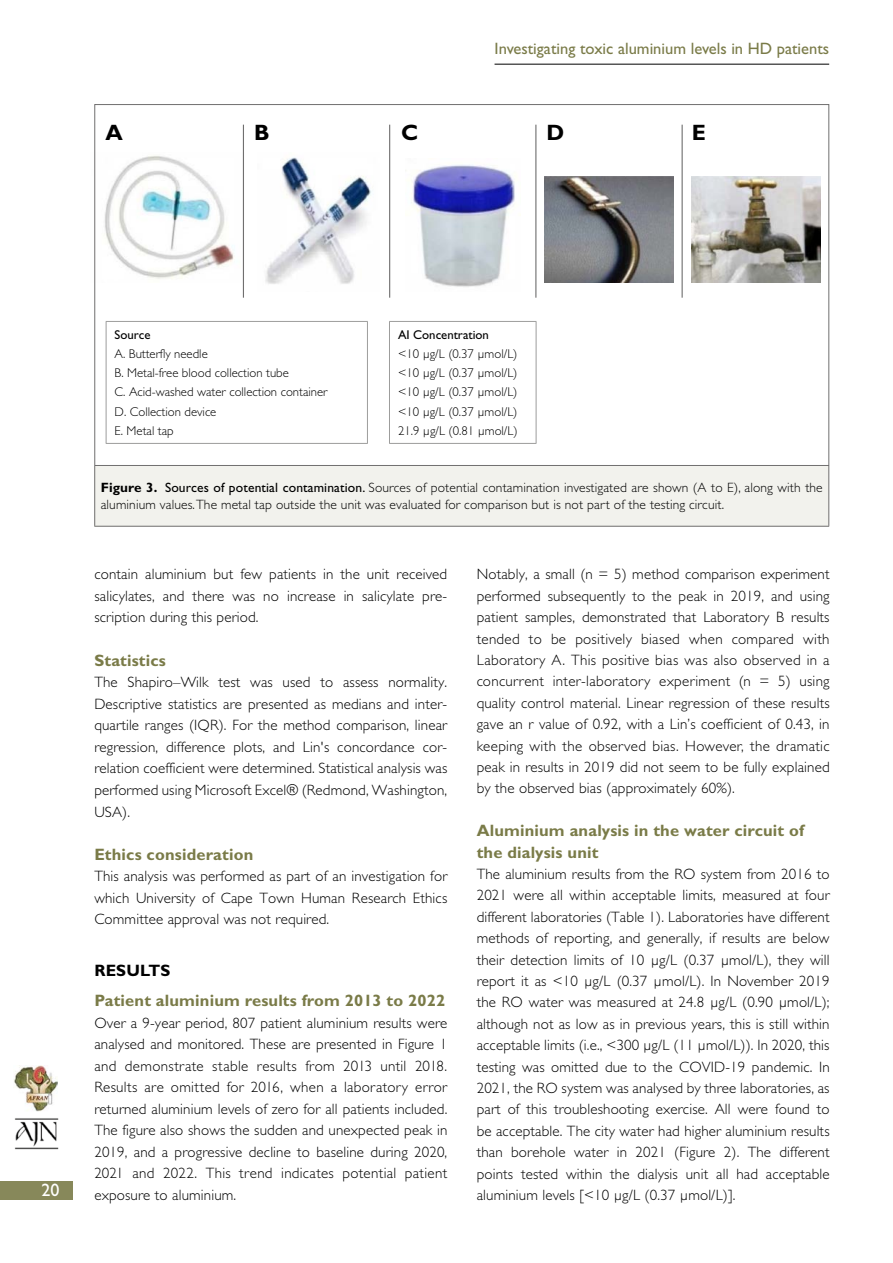
<style>
.page{position:relative;width:893px;height:1263px;background:#fff}
.page>*{position:absolute;margin:0;border:0;box-sizing:border-box;transform-origin:0 0}
.t1{font:700 22.35px "Gill Sans Std";color:#000}
.t2{font:18px "Gill Sans Std";color:#fff}
.t3{font:700 16.5px/21.5px "Gill Sans Std";letter-spacing:.01em;color:#7a7b48}
.t4{font:16.5px "Gill Sans Std";color:#7a7b48}
.t5{font:700 16.5px "Gill Sans Std";letter-spacing:.01em;color:#000}
.t6{font:300 15px/21.5px "Gill Sans Std";letter-spacing:.01em;color:#000;text-align:justify}
.t7{font:300 13.5px/16.5px "Gill Sans Std";letter-spacing:.01em;color:#000}
.t8{font:300 12.75px/19.2px "Gill Sans Std";color:#000}
.t9{font:12.75px "Gill Sans Std";color:#000}
.s1{font-weight:700}
.s2{font-weight:400}
</style>
<div class="page">
<div style="left:0;top:1181px;width:72px;height:18px;background:#87885a"></div>
<img style="left:14px;top:1118px;width:45px;height:32px">
<img style="left:14px;top:1065px;width:44px;height:46px">
<hr style="left:495px;top:64px;width:334px;height:1px;background:#000">
<img style="left:104px;top:153px;width:139px;height:130px">
<hr style="left:243px;top:125px;width:1px;height:173px;background:#706f6f">
<hr style="left:389px;top:125px;width:1px;height:173px;background:#706f6f">
<hr style="left:535px;top:125px;width:1px;height:173px;background:#706f6f">
<hr style="left:682px;top:125px;width:1px;height:173px;background:#706f6f">
<img style="left:265px;top:157px;width:107px;height:127px">
<img style="left:405px;top:164px;width:111px;height:123px">
<img style="left:544px;top:176px;width:129px;height:107px">
<img style="left:692px;top:176px;width:129px;height:107px">
<hr style="left:106px;top:321px;width:262px;height:1px;background:#9d9d9c">
<hr style="left:106px;top:322px;width:1px;height:121px;background:#9d9d9c">
<hr style="left:367px;top:322px;width:1px;height:121px;background:#9d9d9c">
<hr style="left:106px;top:443px;width:262px;height:1px;background:#9d9d9c">
<hr style="left:389px;top:321px;width:147px;height:1px;background:#9d9d9c">
<hr style="left:389px;top:322px;width:1px;height:121px;background:#9d9d9c">
<hr style="left:536px;top:322px;width:1px;height:121px;background:#9d9d9c">
<hr style="left:389px;top:443px;width:147px;height:1px;background:#9d9d9c">
<div style="left:95px;top:466px;width:734px;height:60px;background:#f2f2ed"></div>
<hr style="left:94px;top:466px;width:1px;height:60px;background:#706f6f">
<hr style="left:828px;top:466px;width:1px;height:60px;background:#706f6f">
<hr style="left:94px;top:526px;width:735px;height:1px;background:#706f6f">
<p class="t4" style="left:495px;top:39px;width:336px">Investigating toxic aluminium levels in HD patients</p>
<h1 class="t1" style="left:105px;top:119px;width:19px">A</h1>
<h1 class="t1" style="left:254px;top:119px;width:17px">B</h1>
<h1 class="t1" style="left:401px;top:119px;width:19px">C</h1>
<h1 class="t1" style="left:546px;top:119px;width:19px">D</h1>
<h1 class="t1" style="left:692px;top:119px;width:16px">E</h1>
<p class="t2" style="left:42px;top:1180px;width:20px">20</p>
<p class="t9" style="left:115px;top:327px;width:37px">Source</p>
<p class="t8" style="left:115px;top:344px;width:214px">A. Butterfly needle<br>B. Metal-free blood collection tube<br>C. Acid-washed water collection container<br>D. Collection device<br>E. Metal tap</p>
<p class="t9" style="left:398px;top:327px;width:92px">AI Concentration</p>
<p class="t8" style="left:398px;top:344px;width:121px;text-align:justify">&lt;10 μg/L (0.37 μmol/L) &lt;10 μg/L (0.37 μmol/L) &lt;10 μg/L (0.37 μmol/L) &lt;10 μg/L (0.37 μmol/L)<br>21.9 μg/L (0.81 μmol/L)</p>
<p class="t7" style="left:101px;top:480px;width:723px"><span class="s1">Figure 3.</span> <span class="s2">Sources of potential contamination.</span> Sources of potential contamination investigated are shown (A to E), along with the aluminium values. The metal tap outside the unit was evaluated for comparison but is not part of the testing circuit.</p>
<p class="t6" style="left:94px;top:564px;width:354px">contain aluminium but few patients in the unit received salicylates, and there was no increase in salicylate pre&shy;scription during this period.</p>
<p class="t3" style="left:94px;top:649px;width:73px">Statistics</p>
<p class="t6" style="left:94px;top:671px;width:354px">The Shapiro–Wilk test was used to assess normality.<br>Descriptive statistics are presented as medians and inter&shy;quartile ranges (IQR). For the method comparison, linear regression, difference plots, and Lin's concordance cor&shy;relation coefficient were determined. Statistical analysis was performed using Microsoft Excel® (Redmond, Washington, USA).</p>
<p class="t3" style="left:94px;top:843px;width:160px">Ethics consideration</p>
<p class="t6" style="left:94px;top:865px;width:354px">This analysis was performed as part of an investigation for which University of Cape Town Human Research Ethics Committee approval was not required.</p>
<p class="t5" style="left:94px;top:960px;width:78px">RESULTS</p>
<p class="t3" style="left:94px;top:990px;width:352px">Patient aluminium results from 2013 to 2022</p>
<p class="t6" style="left:94px;top:1012px;width:354px">Over a 9-year period, 807 patient aluminium results were analysed and monitored. These are presented in Figure 1 and demonstrate stable results from 2013 until 2018.<br>Results are omitted for 2016, when a laboratory error returned aluminium levels of zero for all patients included.<br>The figure also shows the sudden and unexpected peak in 2019, and a progressive decline to baseline during 2020, 2021 and 2022. This trend indicates potential patient exposure to aluminium.</p>
<p class="t6" style="left:477px;top:564px;width:354px">Notably, a small (n = 5) method comparison experiment performed subsequently to the peak in 2019, and using patient samples, demonstrated that Laboratory B results tended to be positively biased when compared with Laboratory A. This positive bias was also observed in a concurrent inter-laboratory experiment (n = 5) using quality control material. Linear regression of these results gave an r value of 0.92, with a Lin’s coefficient of 0.43, in keeping with the observed bias. However, the dramatic peak in results in 2019 did not seem to be fully explained by the observed bias (approximately 60%).</p>
<p class="t3" style="left:477px;top:820px;width:329px">Aluminium analysis in the water circuit of the dialysis unit</p>
<p class="t6" style="left:477px;top:863px;width:354px">The aluminium results from the RO system from 2016 to 2021 were all within acceptable limits, measured at four different laboratories (Table 1). Laboratories have different methods of reporting, and generally, if results are below their detection limits of 10 µg/L (0.37 µmol/L), they will report it as &lt;10 µg/L (0.37 µmol/L). In November 2019 the RO water was measured at 24.8 µg/L (0.90 µmol/L); although not as low as in previous years, this is still within acceptable limits (i.e., &lt;300 µg/L (11 µmol/L)). In 2020, this testing was omitted due to the COVID-19 pandemic. In 2021, the RO system was analysed by three laboratories, as part of this troubleshooting exercise. All were found to be acceptable. The city water had higher aluminium results than borehole water in 2021 (Figure 2). The different points tested within the dialysis unit all had acceptable aluminium levels [&lt;10 µg/L (0.37 µmol/L)].</p>
</div>
